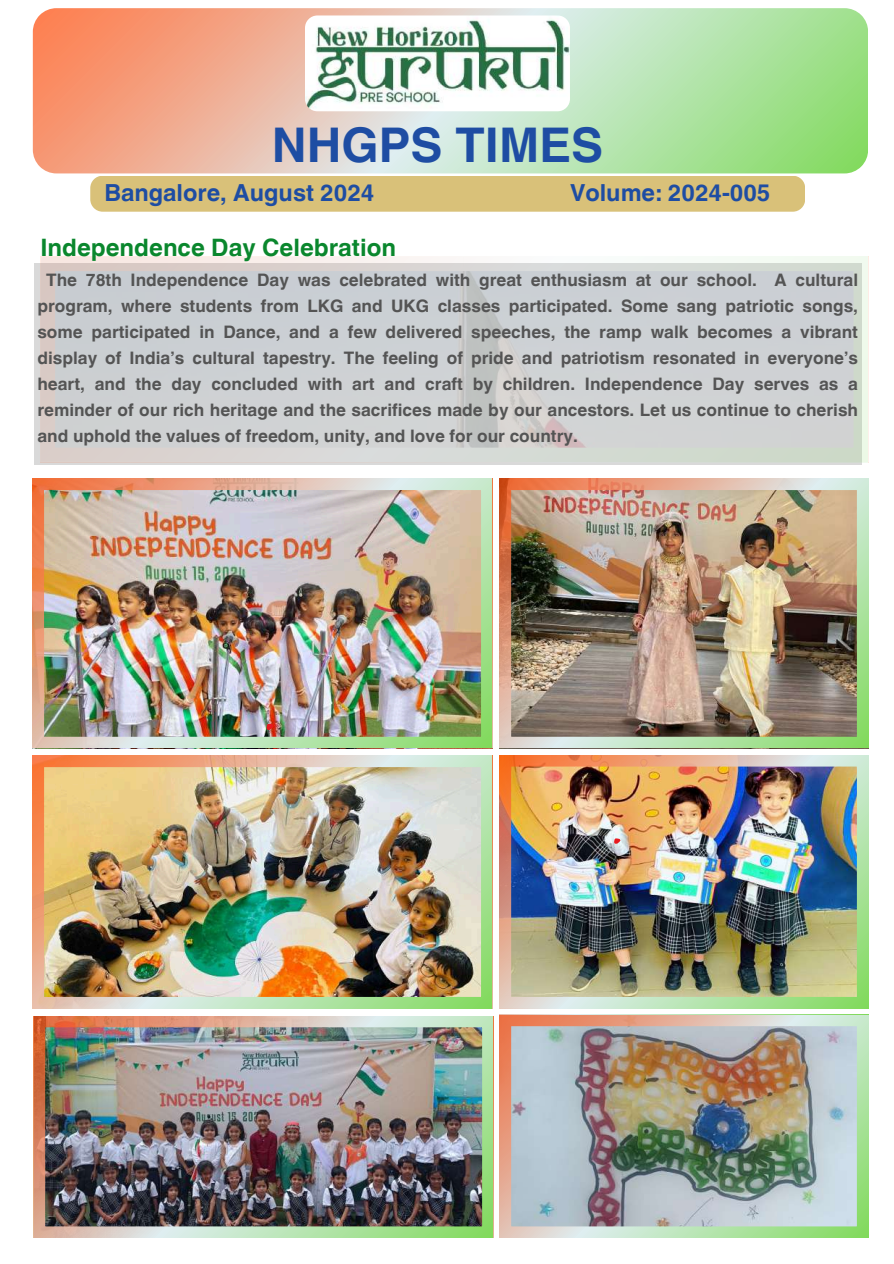
<style>
.page{position:relative;width:894px;height:1264px;background:#fff}
.page>*{position:absolute;margin:0;border:0;box-sizing:border-box;transform-origin:0 0}
.t1{font:700 47.85px "Helvetica World";color:#1e4da3}
.t2{font:700 24px "Helvetica World";color:#0a872d}
.t3{font:700 23.55px "Helvetica World";color:#1e4da3}
.t4{font:700 17.25px/25.8px "Helvetica World";color:#545454;text-align:justify}
</style>
<div class="page">
<svg style="left:33px;top:8px;width:834px;height:165px;background:#cfca9f"></svg>
<div style="left:90px;top:176px;width:715px;height:36px;background:#d9c179;border-radius:12px"></div>
<div style="left:34px;top:263px;width:827px;height:202px;background:#d9d9d9"></div>
<svg style="left:40px;top:256px;width:827px;height:206px"></svg>
<img style="left:33px;top:479px;width:459px;height:268px">
<img style="left:499px;top:479px;width:368px;height:268px">
<img style="left:33px;top:756px;width:459px;height:252px">
<img style="left:499px;top:755px;width:368px;height:253px">
<svg style="left:614px;top:838px;width:6px;height:5px"></svg>
<svg style="left:267px;top:724px;width:6px;height:5px"></svg>
<img style="left:34px;top:1016px;width:459px;height:221px">
<img style="left:499px;top:1014px;width:368px;height:223px">
<img style="left:305px;top:15px;width:264px;height:96px;border-radius:12px">
<h1 class="t1" style="left:272px;top:106px;width:332px">NHGPS TIMES</h1>
<h3 class="t3" style="left:104px;top:173px;width:271px">Bangalore, August 2024</h3>
<h3 class="t3" style="left:570px;top:173px;width:202px">Volume: 2024-005</h3>
<h2 class="t2" style="left:40px;top:228px;width:357px">Independence Day Celebration</h2>
<p class="t4" style="left:37px;top:265px;width:822px;text-indent:9px">The 78th Independence Day was celebrated with great enthusiasm at our school. A cultural program, where students from LKG and UKG classes participated. Some sang patriotic songs, some participated in Dance, and a few delivered speeches, the ramp walk becomes a vibrant display of India’s cultural tapestry. The feeling of pride and patriotism resonated in everyone’s heart, and the day concluded with art and craft by children. Independence Day serves as a reminder of our rich heritage and the sacrifices made by our ancestors. Let us continue to cherish and uphold the values of freedom, unity, and love for our country.</p>
</div>
